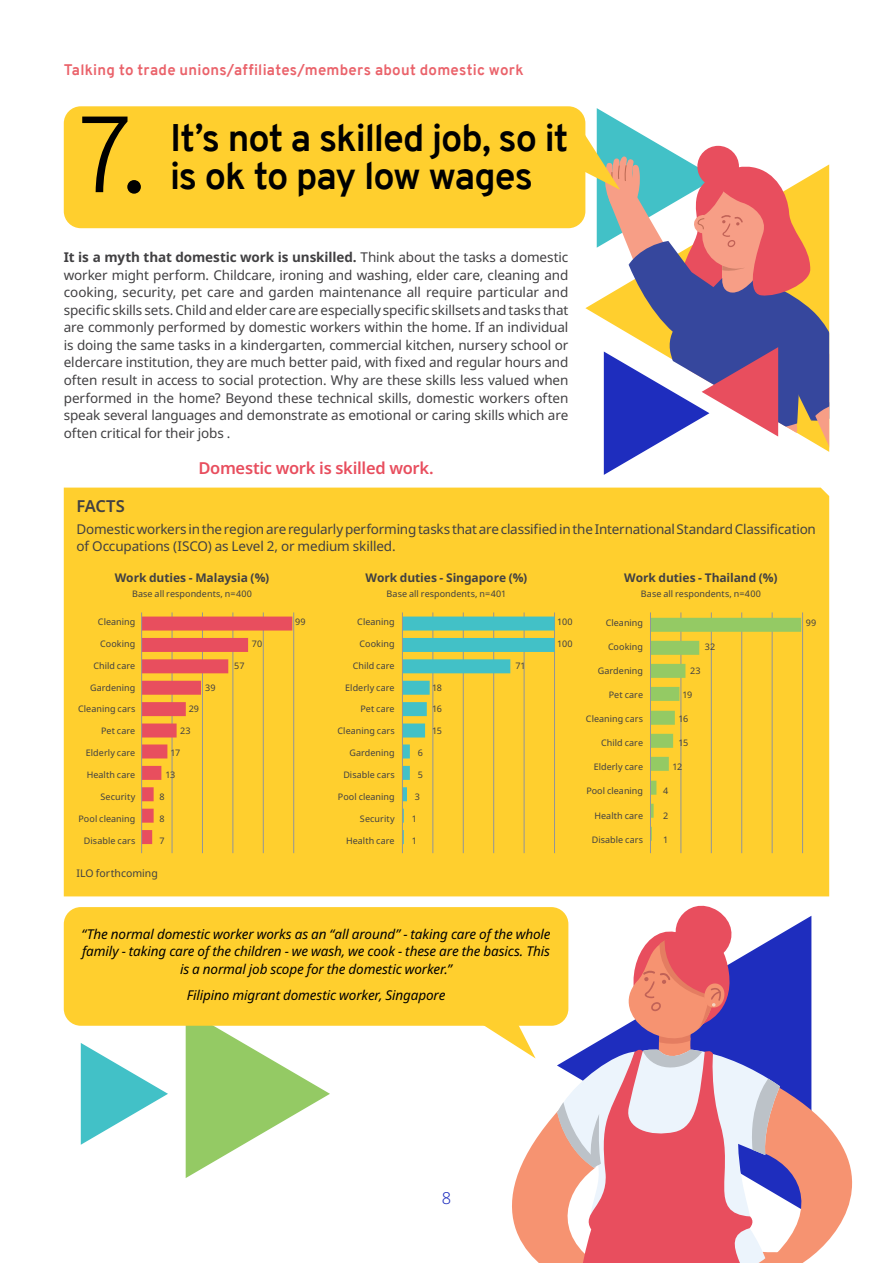
<style>
.page{position:relative;width:893px;height:1263px;background:#fff}
.page>*{position:absolute;margin:0;border:0;box-sizing:border-box;transform-origin:0 0}
.t1{font:300 108px "Overpass";color:#000}
.t2{font:700 37.5px "Overpass";letter-spacing:-.03em;color:#000}
.t3{font:600 16.5px "Noto Sans";letter-spacing:-.02em;color:#e84e5e}
.t4{font:600 16.5px "Noto Sans";letter-spacing:-.015em;color:#414042}
.t5{font:300 16.5px "Noto Sans";color:#1e2dbe}
.t6{font:700 15px "Overpass";letter-spacing:.015em;color:#ea626a}
.t7{font:13.5px/17.5px "Noto Sans";letter-spacing:-.01em;color:#414042;text-align:justify}
.t8{font:italic 13.5px/17.5px "Noto Sans";letter-spacing:-.01em;color:#000;text-align:center}
.t9{font:700 12px "Noto Sans";letter-spacing:-.005em;color:#414042}
.t10{font:10.5px "Noto Sans";color:#414042}
.t11{font:9px "Noto Sans";letter-spacing:.005em;color:#414042}
.s1{font-weight:700}
</style>
<div class="page">
<svg style="left:186px;top:1026px;width:144px;height:152px"></svg>
<svg style="left:81px;top:1043px;width:87px;height:102px"></svg>
<div style="left:64px;top:488px;width:765px;height:408px;background:#ffcf2e"></div>
<svg style="left:578px;top:108px;width:251px;height:367px"></svg>
<div style="left:64px;top:106px;width:521px;height:122px;background:#ffcf2e;border-radius:17px"></div>
<hr style="left:293px;top:612px;width:1px;height:241px;background:#939598">
<hr style="left:263px;top:612px;width:1px;height:241px;background:#939598">
<hr style="left:232px;top:612px;width:1px;height:241px;background:#939598">
<hr style="left:202px;top:612px;width:1px;height:241px;background:#939598">
<hr style="left:172px;top:612px;width:1px;height:241px;background:#939598">
<svg style="left:142px;top:616px;width:150px;height:228px;background:#f6af3b"></svg>
<hr style="left:141px;top:612px;width:1px;height:241px;background:#939598">
<hr style="left:554px;top:612px;width:1px;height:241px;background:#939598">
<hr style="left:524px;top:612px;width:1px;height:241px;background:#939598">
<hr style="left:493px;top:612px;width:1px;height:241px;background:#939598">
<hr style="left:463px;top:612px;width:1px;height:241px;background:#939598">
<hr style="left:432px;top:612px;width:1px;height:241px;background:#939598">
<svg style="left:403px;top:616px;width:152px;height:228px;background:#d4ca50"></svg>
<hr style="left:402px;top:612px;width:1px;height:241px;background:#939598">
<hr style="left:802px;top:612px;width:1px;height:241px;background:#939598">
<hr style="left:772px;top:612px;width:1px;height:241px;background:#939598">
<hr style="left:741px;top:612px;width:1px;height:241px;background:#939598">
<hr style="left:711px;top:612px;width:1px;height:241px;background:#939598">
<hr style="left:680px;top:612px;width:1px;height:241px;background:#939598">
<svg style="left:651px;top:618px;width:150px;height:223px;background:#eccc38"></svg>
<hr style="left:650px;top:612px;width:1px;height:241px;background:#939598">
<svg style="left:512px;top:1112px;width:45px;height:151px;fill:#f69371"></svg>
<svg style="left:557px;top:891px;width:296px;height:372px"></svg>
<div style="left:64px;top:907px;width:504px;height:119px;background:#ffcf2e;border-radius:17px"></div>
<svg style="left:469px;top:1025px;width:67px;height:33px"></svg>
<p class="t6" style="left:64px;top:59px;width:461px">Talking to trade unions/affiliates/members about domestic work</p>
<h1 class="t1" style="left:77px;top:77px;width:70px">7.</h1>
<h2 class="t2" style="left:170px;top:112px;width:400px">It’s not a skilled job, so it</h2>
<h2 class="t2" style="left:170px;top:149px;width:364px">is ok to pay low wages</h2>
<p class="t7" style="left:64px;top:249px;width:506px"><span class="s1">It is a myth that domestic work is unskilled.</span> Think about the tasks a domestic worker might perform. Childcare, ironing and washing, elder care, cleaning and cooking, security, pet care and garden maintenance all require particular and specific skills sets. Child and elder care are especially specific skillsets and tasks that are commonly performed by domestic workers within the home. If an individual is doing the same tasks in a kindergarten, commercial kitchen, nursery school or eldercare institution, they are much better paid, with fixed and regular hours and often result in access to social protection. Why are these skills less valued when performed in the home? Beyond these technical skills, domestic workers often speak several languages and demonstrate as emotional or caring skills which are often critical for their jobs .</p>
<p class="t3" style="left:198px;top:456px;width:237px">Domestic work is skilled work.</p>
<p class="t4" style="left:77px;top:494px;width:50px">FACTS</p>
<p class="t7" style="left:77px;top:521px;width:741px">Domestic workers in the region are regularly performing tasks that are classified in the International Standard Classification of Occupations (ISCO) as Level 2, or medium skilled.</p>
<p class="t9" style="left:115px;top:569px;width:156px">Work duties - Malaysia (%)</p>
<p class="t11" style="left:132px;top:588px;width:122px">Base all respondents, n=400</p>
<p class="t9" style="left:366px;top:569px;width:163px">Work duties - Singapore (%)</p>
<p class="t11" style="left:387px;top:588px;width:121px">Base all respondents, n=401</p>
<p class="t9" style="left:624px;top:569px;width:155px">Work duties - Thailand (%)</p>
<p class="t11" style="left:641px;top:588px;width:122px">Base all respondents, n=400</p>
<p class="t11" style="left:98px;top:615px;width:39px">Cleaning</p>
<p class="t11" style="left:295px;top:615px;width:12px">99</p>
<p class="t11" style="left:357px;top:615px;width:39px">Cleaning</p>
<p class="t11" style="left:557px;top:615px;width:17px">100</p>
<p class="t11" style="left:606px;top:616px;width:39px">Cleaning</p>
<p class="t11" style="left:100px;top:637px;width:37px">Cooking</p>
<p class="t11" style="left:252px;top:637px;width:12px">70</p>
<p class="t11" style="left:360px;top:637px;width:37px">Cooking</p>
<p class="t11" style="left:557px;top:637px;width:17px">100</p>
<p class="t11" style="left:608px;top:640px;width:37px">Cooking</p>
<p class="t11" style="left:705px;top:640px;width:12px">32</p>
<p class="t11" style="left:93px;top:659px;width:43px">Child care</p>
<p class="t11" style="left:234px;top:659px;width:12px">57</p>
<p class="t11" style="left:353px;top:659px;width:43px">Child care</p>
<p class="t11" style="left:515px;top:659px;width:12px">71</p>
<p class="t11" style="left:598px;top:664px;width:47px">Gardening</p>
<p class="t11" style="left:690px;top:664px;width:12px">23</p>
<p class="t11" style="left:90px;top:681px;width:47px">Gardening</p>
<p class="t11" style="left:205px;top:681px;width:12px">39</p>
<p class="t11" style="left:345px;top:681px;width:51px">Elderly care</p>
<p class="t11" style="left:432px;top:681px;width:11px">18</p>
<p class="t11" style="left:609px;top:689px;width:36px">Pet care</p>
<p class="t11" style="left:682px;top:689px;width:11px">19</p>
<p class="t11" style="left:78px;top:703px;width:59px">Cleaning cars</p>
<p class="t11" style="left:189px;top:703px;width:12px">29</p>
<p class="t11" style="left:360px;top:703px;width:36px">Pet care</p>
<p class="t11" style="left:432px;top:703px;width:11px">16</p>
<p class="t11" style="left:586px;top:713px;width:59px">Cleaning cars</p>
<p class="t11" style="left:678px;top:713px;width:11px">16</p>
<p class="t11" style="left:101px;top:725px;width:36px">Pet care</p>
<p class="t11" style="left:180px;top:725px;width:12px">23</p>
<p class="t11" style="left:86px;top:747px;width:51px">Elderly care</p>
<p class="t11" style="left:171px;top:747px;width:11px">17</p>
<p class="t11" style="left:87px;top:768px;width:50px">Health care</p>
<p class="t11" style="left:165px;top:768px;width:11px">13</p>
<p class="t11" style="left:101px;top:790px;width:36px">Security</p>
<p class="t11" style="left:159px;top:790px;width:7px">8</p>
<p class="t11" style="left:337px;top:725px;width:59px">Cleaning cars</p>
<p class="t11" style="left:343px;top:768px;width:53px">Disable cars</p>
<p class="t11" style="left:349px;top:747px;width:47px">Gardening</p>
<p class="t11" style="left:338px;top:790px;width:58px">Pool cleaning</p>
<p class="t11" style="left:418px;top:747px;width:7px">6</p>
<p class="t11" style="left:415px;top:790px;width:7px">3</p>
<p class="t11" style="left:418px;top:768px;width:7px">5</p>
<p class="t11" style="left:432px;top:725px;width:11px">15</p>
<p class="t11" style="left:601px;top:737px;width:43px">Child care</p>
<p class="t11" style="left:678px;top:737px;width:11px">15</p>
<p class="t11" style="left:594px;top:761px;width:51px">Elderly care</p>
<p class="t11" style="left:672px;top:761px;width:11px">12</p>
<p class="t11" style="left:586px;top:785px;width:58px">Pool cleaning</p>
<p class="t11" style="left:663px;top:785px;width:7px">4</p>
<p class="t11" style="left:79px;top:812px;width:58px">Pool cleaning</p>
<p class="t11" style="left:159px;top:812px;width:7px">8</p>
<p class="t11" style="left:360px;top:812px;width:36px">Security</p>
<p class="t11" style="left:412px;top:812px;width:7px">1</p>
<p class="t11" style="left:594px;top:809px;width:50px">Health care</p>
<p class="t11" style="left:663px;top:809px;width:7px">2</p>
<p class="t11" style="left:84px;top:834px;width:53px">Disable cars</p>
<p class="t11" style="left:159px;top:834px;width:7px">7</p>
<p class="t11" style="left:346px;top:834px;width:50px">Health care</p>
<p class="t11" style="left:412px;top:834px;width:7px">1</p>
<p class="t11" style="left:592px;top:833px;width:53px">Disable cars</p>
<p class="t11" style="left:663px;top:833px;width:7px">1</p>
<p class="t10" style="left:77px;top:866px;width:83px">ILO forthcoming</p>
<p class="t8" style="left:82px;top:925px;width:471px">“The normal domestic worker works as an “all around” - taking care of the whole family - taking care of the children - we wash, we cook - these are the basics. This is a normal job scope for the domestic worker.”</p>
<p class="t8" style="left:187px;top:986px;width:260px">Filipino migrant domestic worker, Singapore</p>
<p class="t11" style="left:806px;top:616px;width:12px">99</p>
<p class="t5" style="left:442px;top:1186px;width:11px">8</p>
</div>
